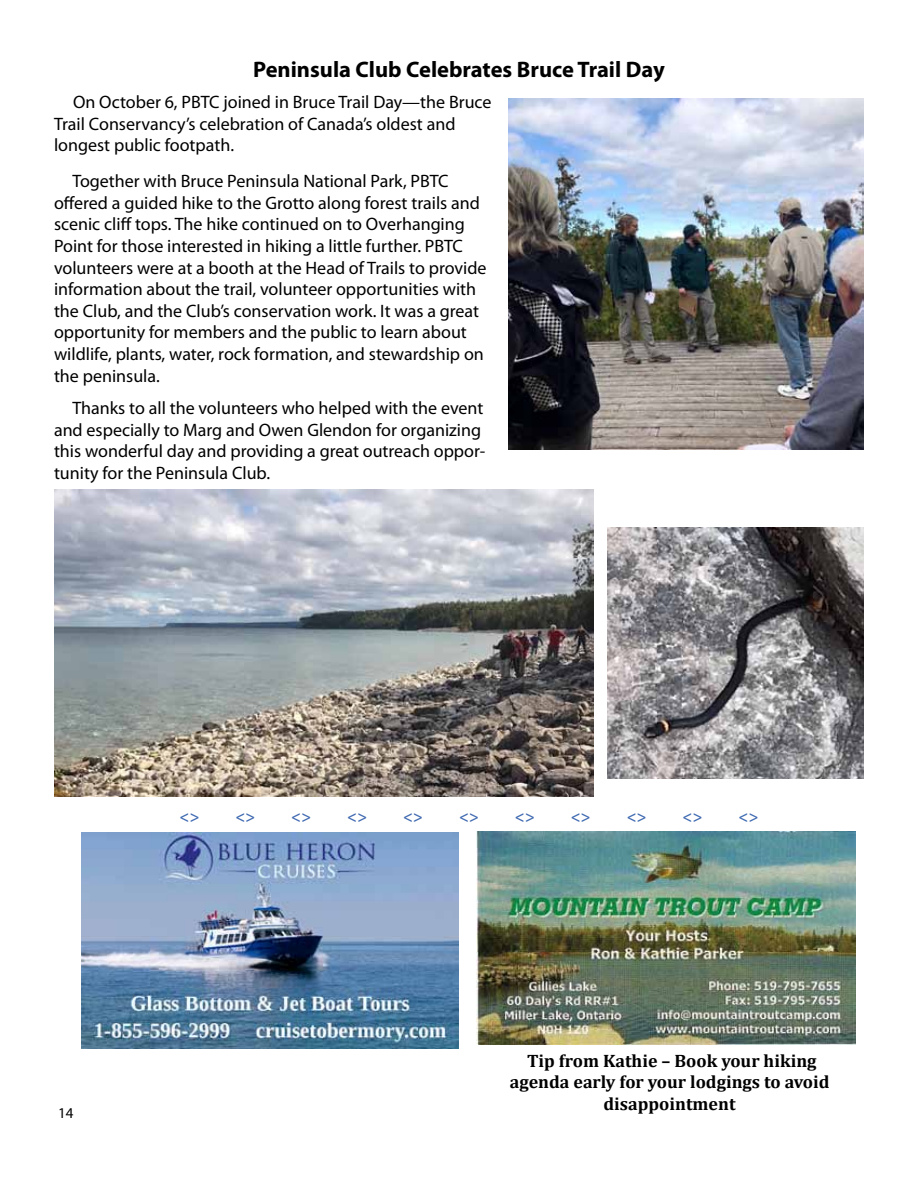
<style>
.page{position:relative;width:918px;height:1188px;background:#fff}
.page>*{position:absolute;margin:0;border:0;box-sizing:border-box;transform-origin:0 0}
.t1{font:700 22.5px "Myriad Pro";color:#000}
.t2{font:18px/21.6px "Myriad Pro";color:#000}
.t3{font:700 18px/21.6px "Cambria";color:#000;text-align:center}
.t4{font:italic 600 16.5px "Myriad Pro";color:#406ab1}
.t5{font:15px "Myriad Pro";color:#000}
</style>
<div class="page">
<img style="left:608px;top:528px;width:256px;height:251px">
<img style="left:81px;top:832px;width:378px;height:216px">
<img style="left:476px;top:831px;width:380px;height:214px">
<img style="left:54px;top:489px;width:540px;height:308px">
<img style="left:508px;top:99px;width:356px;height:351px">
<p class="t1" style="left:253px;top:55px;width:413px">Peninsula Club Celebrates Bruce Trail Day</p>
<p class="t2" style="left:54px;top:91px;width:439px;text-indent:19px">On October 6, PBTC joined in Bruce Trail Day—the Bruce<br>Trail Conservancy’s celebration of Canada’s oldest and longest public footpath.</p>
<p class="t2" style="left:54px;top:170px;width:434px;text-indent:18px">Together with Bruce Peninsula National Park, PBTC offered a guided hike to the Grotto along forest trails and scenic cliff tops. The hike continued on to Overhanging Point for those interested in hiking a little further. PBTC volunteers were at a booth at the Head of Trails to provide information about the trail, volunteer opportunities with the Club, and the Club’s conservation work. It was a great opportunity for members and the public to learn about wildlife, plants, water, rock formation, and stewardship on the peninsula.</p>
<p class="t2" style="left:54px;top:397px;width:433px;text-indent:18px">Thanks to all the volunteers who helped with the event and especially to Marg and Owen Glendon for organizing this wonderful day and providing a great outreach oppor&shy;tunity for the Peninsula Club.</p>
<p class="t5" style="left:58px;top:1104px;width:17px">14</p>
<p class="t4" style="left:180px;top:806px;width:21px">&lt;&gt;</p>
<p class="t4" style="left:235px;top:806px;width:21px">&lt;&gt;</p>
<p class="t4" style="left:291px;top:806px;width:21px">&lt;&gt;</p>
<p class="t4" style="left:347px;top:806px;width:21px">&lt;&gt;</p>
<p class="t4" style="left:403px;top:806px;width:21px">&lt;&gt;</p>
<p class="t4" style="left:459px;top:806px;width:21px">&lt;&gt;</p>
<p class="t4" style="left:515px;top:806px;width:21px">&lt;&gt;</p>
<p class="t4" style="left:571px;top:806px;width:21px">&lt;&gt;</p>
<p class="t4" style="left:627px;top:806px;width:21px">&lt;&gt;</p>
<p class="t4" style="left:683px;top:806px;width:21px">&lt;&gt;</p>
<p class="t4" style="left:739px;top:806px;width:21px">&lt;&gt;</p>
<p class="t3" style="left:510px;top:1049px;width:321px">Tip from Kathie – Book your hiking agenda early for your lodgings to avoid disappointment</p>
</div>
